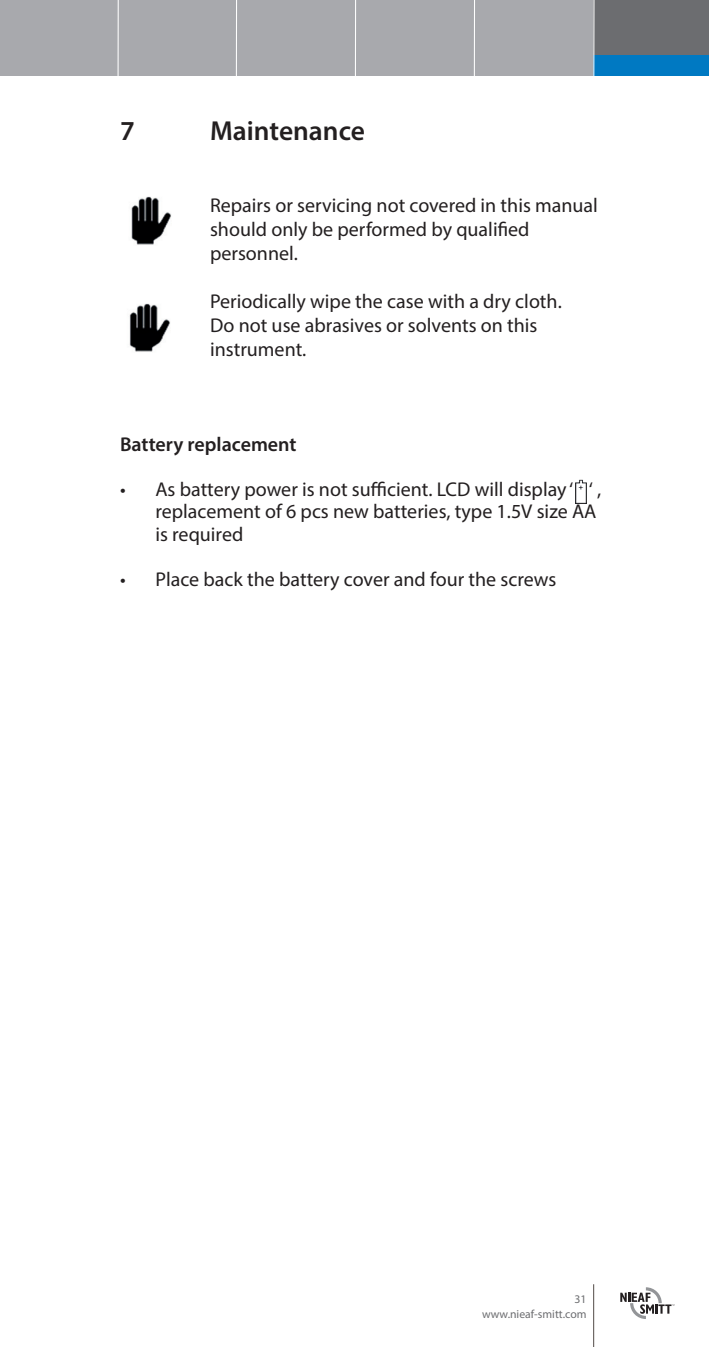
<style>
.page{position:relative;width:709px;height:1347px;background:#fff}
.page>*{position:absolute;margin:0;border:0;box-sizing:border-box;transform-origin:0 0}
.Titel{font:600 27.5px "Myriad Pro";color:#231f20}
.Subtitel{font:20px/24px "Myriad Pro";color:#231f20}
.Tekst{font:600 20px "Myriad Pro";color:#231f20}
.t1{font:11.75px/15px "Myriad Pro";color:#6c6d70;text-align:right}
</style>
<div class="page">
<div style="left:0;top:0;width:709px;height:76px;background:#a8a9ad"></div>
<div style="left:593px;top:0;width:116px;height:67px;background:#6c6d70"></div>
<div style="left:593px;top:55px;width:116px;height:20px;background:#0079c2"></div>
<hr style="left:117px;top:0;width:2px;height:78px;background:#fff">
<hr style="left:236px;top:0;width:1px;height:77px;background:#fff">
<hr style="left:355px;top:0;width:1px;height:78px;background:#fff">
<hr style="left:474px;top:0;width:1px;height:77px;background:#fff">
<hr style="left:593px;top:0;width:1px;height:77px;background:#fff">
<hr style="left:593px;top:1284px;width:1px;height:62px;background:#524a47">
<svg style="left:620px;top:1287px;width:54px;height:32px"></svg>
<img style="left:131px;top:196px;width:40px;height:49px">
<img style="left:129px;top:303px;width:41px;height:49px">
<img style="left:575px;top:479px;width:12px;height:24px">
<p class="Titel" style="left:120px;top:113px;width:16px">7</p>
<p class="Titel" style="left:210px;top:113px;width:156px">Maintenance</p>
<p class="Subtitel" style="left:210px;top:193px;width:389px">Repairs or servicing not covered in this manual should only be performed by qualified personnel.</p>
<p class="Subtitel" style="left:210px;top:289px;width:353px">Periodically wipe the case with a dry cloth.<br>Do not use abrasives or solvents on this instrument.</p>
<p class="Tekst" style="left:120px;top:431px;width:178px">Battery replacement</p>
<p class="Subtitel" style="left:155px;top:477px;width:447px;line-height:22.5px;text-indent:-35px">• As battery power is not sufficient. LCD will display ‘ ‘ , replacement of 6 pcs new batteries, type 1.5V size AA is required</p>
<p class="Subtitel" style="left:120px;top:566px;width:438px">• Place back the battery cover and four the screws</p>
<p class="t1" style="left:482px;top:1291px;width:106px">31 www.nieaf-smitt.com</p>
</div>
